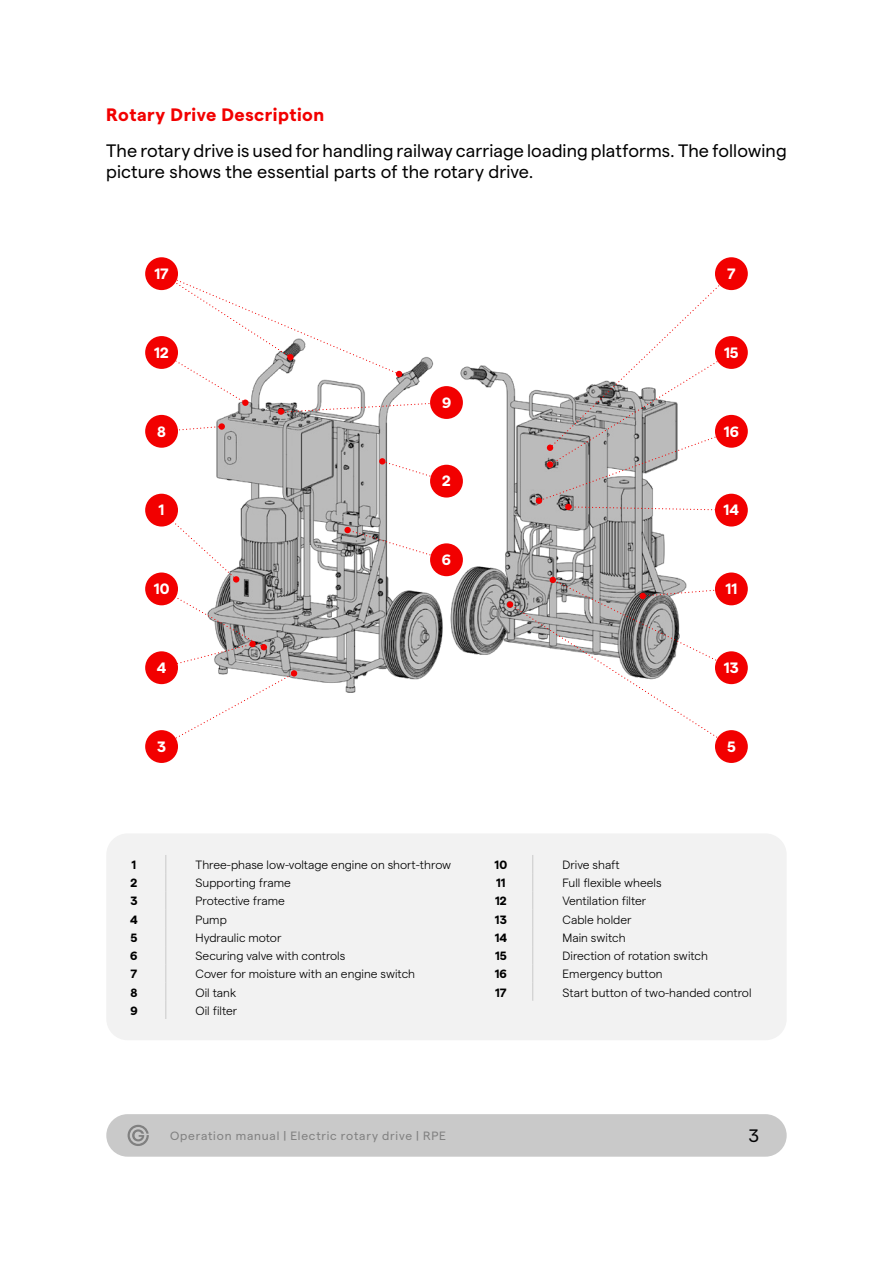
<style>
.page{position:relative;width:893px;height:1263px;background:#fff}
.page>*{position:absolute;margin:0;border:0;box-sizing:border-box;transform-origin:0 0}
.t1{font:18px/21px "Matter";letter-spacing:.005em;color:#000}
.t2{font:700 18px "Matter";letter-spacing:.025em;color:#f20000}
.t3{font:18px "Matter";color:#020203}
.t4{font:700 15px "Matter";color:#fff}
.t5{font:300 12px "Matter";color:#000}
.t6{font:12px "Matter";letter-spacing:.065em;color:#808080}
.t7{font:700 12px "Matter";color:#000}
</style>
<div class="page">
<div style="left:106px;top:1114px;width:681px;height:43px;background:#c9c9c9;border-radius:21px"></div>
<svg style="left:128px;top:1125px;width:21px;height:21px"></svg>
<img style="left:216px;top:413px;width:232px;height:280px">
<img style="left:448px;top:365px;width:223px;height:290px">
<div style="left:106px;top:833px;width:681px;height:207px;background:#f2f2f2;border-radius:21px"></div>
<svg style="left:166px;top:855px;width:1px;height:164px"></svg>
<svg style="left:532px;top:855px;width:1px;height:146px"></svg>
<svg style="left:177px;top:426px;width:46px;height:6px"></svg>
<svg style="left:160px;top:509px;width:77px;height:71px"></svg>
<svg style="left:348px;top:529px;width:99px;height:31px"></svg>
<div style="left:145px;top:257px;width:33px;height:33px;background:#f20000;border-radius:50%"></div>
<div style="left:715px;top:257px;width:33px;height:33px;background:#f20000;border-radius:50%"></div>
<div style="left:145px;top:336px;width:33px;height:33px;background:#f20000;border-radius:50%"></div>
<div style="left:715px;top:336px;width:33px;height:33px;background:#f20000;border-radius:50%"></div>
<div style="left:145px;top:415px;width:33px;height:33px;background:#f20000;border-radius:50%"></div>
<div style="left:715px;top:415px;width:33px;height:33px;background:#f20000;border-radius:50%"></div>
<div style="left:145px;top:494px;width:33px;height:32px;background:#f20000;border-radius:50%"></div>
<div style="left:715px;top:494px;width:33px;height:32px;background:#f20000;border-radius:50%"></div>
<div style="left:145px;top:572px;width:33px;height:33px;background:#f20000;border-radius:50%"></div>
<div style="left:715px;top:572px;width:33px;height:33px;background:#f20000;border-radius:50%"></div>
<div style="left:145px;top:651px;width:33px;height:33px;background:#f20000;border-radius:50%"></div>
<div style="left:715px;top:651px;width:33px;height:33px;background:#f20000;border-radius:50%"></div>
<div style="left:145px;top:730px;width:33px;height:33px;background:#f20000;border-radius:50%"></div>
<div style="left:715px;top:730px;width:33px;height:33px;background:#f20000;border-radius:50%"></div>
<div style="left:430px;top:543px;width:33px;height:33px;background:#f20000;border-radius:50%"></div>
<div style="left:430px;top:465px;width:33px;height:33px;background:#f20000;border-radius:50%"></div>
<div style="left:430px;top:386px;width:33px;height:33px;background:#f20000;border-radius:50%"></div>
<div style="left:219px;top:423px;width:6px;height:7px;background:#f20000;border-radius:50%"></div>
<div style="left:233px;top:576px;width:6px;height:7px;background:#f20000;border-radius:50%"></div>
<div style="left:344px;top:527px;width:7px;height:6px;background:#f20000;border-radius:50%"></div>
<svg style="left:379px;top:458px;width:68px;height:24px"></svg>
<div style="left:278px;top:408px;width:6px;height:7px;background:#f20000;border-radius:50%"></div>
<svg style="left:160px;top:588px;width:137px;height:157px"></svg>
<div style="left:249px;top:641px;width:7px;height:6px;background:#f20000;border-radius:50%"></div>
<svg style="left:161px;top:275px;width:286px;height:138px"></svg>
<svg style="left:510px;top:577px;width:222px;height:168px"></svg>
<div style="left:507px;top:601px;width:6px;height:7px;background:#f20000;border-radius:50%"></div>
<svg style="left:536px;top:275px;width:197px;height:236px"></svg>
<p class="t2" style="left:106px;top:101px;width:219px">Rotary Drive Description</p>
<p class="t1" style="left:106px;top:138px;width:682px">The rotary drive is used for handling railway carriage loading platforms. The following picture shows the essential parts of the rotary drive.</p>
<p class="t4" style="left:154px;top:262px;width:16px">17</p>
<p class="t4" style="left:727px;top:262px;width:10px">7</p>
<p class="t4" style="left:154px;top:341px;width:16px">12</p>
<p class="t4" style="left:724px;top:341px;width:16px">15</p>
<p class="t4" style="left:442px;top:391px;width:11px">9</p>
<p class="t4" style="left:157px;top:420px;width:10px">8</p>
<p class="t4" style="left:724px;top:420px;width:17px">16</p>
<p class="t4" style="left:442px;top:470px;width:10px">2</p>
<p class="t4" style="left:159px;top:499px;width:7px">1</p>
<p class="t4" style="left:724px;top:499px;width:17px">14</p>
<p class="t4" style="left:442px;top:549px;width:11px">6</p>
<p class="t4" style="left:154px;top:578px;width:17px">10</p>
<p class="t4" style="left:725px;top:578px;width:13px">11</p>
<p class="t4" style="left:157px;top:656px;width:11px">4</p>
<p class="t4" style="left:724px;top:656px;width:16px">13</p>
<p class="t4" style="left:157px;top:735px;width:10px">3</p>
<p class="t4" style="left:727px;top:735px;width:10px">5</p>
<p class="t7" style="left:132px;top:856px;width:6px">1</p>
<p class="t5" style="left:196px;top:856px;width:257px">Three-phase low-voltage engine on short-throw</p>
<p class="t7" style="left:130px;top:874px;width:8px">2</p>
<p class="t5" style="left:196px;top:874px;width:97px">Supporting frame</p>
<p class="t7" style="left:130px;top:892px;width:9px">3</p>
<p class="t5" style="left:196px;top:892px;width:91px">Protective frame</p>
<p class="t7" style="left:130px;top:910px;width:9px">4</p>
<p class="t5" style="left:196px;top:911px;width:33px">Pump</p>
<p class="t7" style="left:130px;top:929px;width:9px">5</p>
<p class="t5" style="left:196px;top:929px;width:87px">Hydraulic motor</p>
<p class="t7" style="left:130px;top:947px;width:9px">6</p>
<p class="t5" style="left:196px;top:947px;width:151px">Securing valve with controls</p>
<p class="t7" style="left:131px;top:965px;width:8px">7</p>
<p class="t5" style="left:196px;top:965px;width:221px">Cover for moisture with an engine switch</p>
<p class="t7" style="left:130px;top:983px;width:9px">8</p>
<p class="t5" style="left:196px;top:983px;width:42px">Oil tank</p>
<p class="t7" style="left:130px;top:1001px;width:9px">9</p>
<p class="t5" style="left:196px;top:1002px;width:43px">Oil filter</p>
<p class="t7" style="left:495px;top:856px;width:14px">10</p>
<p class="t5" style="left:562px;top:856px;width:59px">Drive shaft</p>
<p class="t7" style="left:496px;top:874px;width:11px">11</p>
<p class="t5" style="left:562px;top:874px;width:101px">Full flexible wheels</p>
<p class="t7" style="left:495px;top:892px;width:13px">12</p>
<p class="t5" style="left:562px;top:892px;width:85px">Ventilation filter</p>
<p class="t7" style="left:495px;top:910px;width:13px">13</p>
<p class="t5" style="left:562px;top:911px;width:71px">Cable holder</p>
<p class="t7" style="left:495px;top:929px;width:14px">14</p>
<p class="t5" style="left:562px;top:929px;width:65px">Main switch</p>
<p class="t7" style="left:495px;top:947px;width:13px">15</p>
<p class="t5" style="left:562px;top:947px;width:147px">Direction of rotation switch</p>
<p class="t7" style="left:495px;top:965px;width:14px">16</p>
<p class="t5" style="left:562px;top:965px;width:102px">Emergency button</p>
<p class="t7" style="left:495px;top:983px;width:13px">17</p>
<p class="t5" style="left:562px;top:983px;width:191px">Start button of two-handed control</p>
<p class="t6" style="left:170px;top:1127px;width:277px">Operation manual | Electric rotary drive | RPE</p>
<h1 class="t3" style="left:749px;top:1122px;width:12px">3</h1>
</div>
